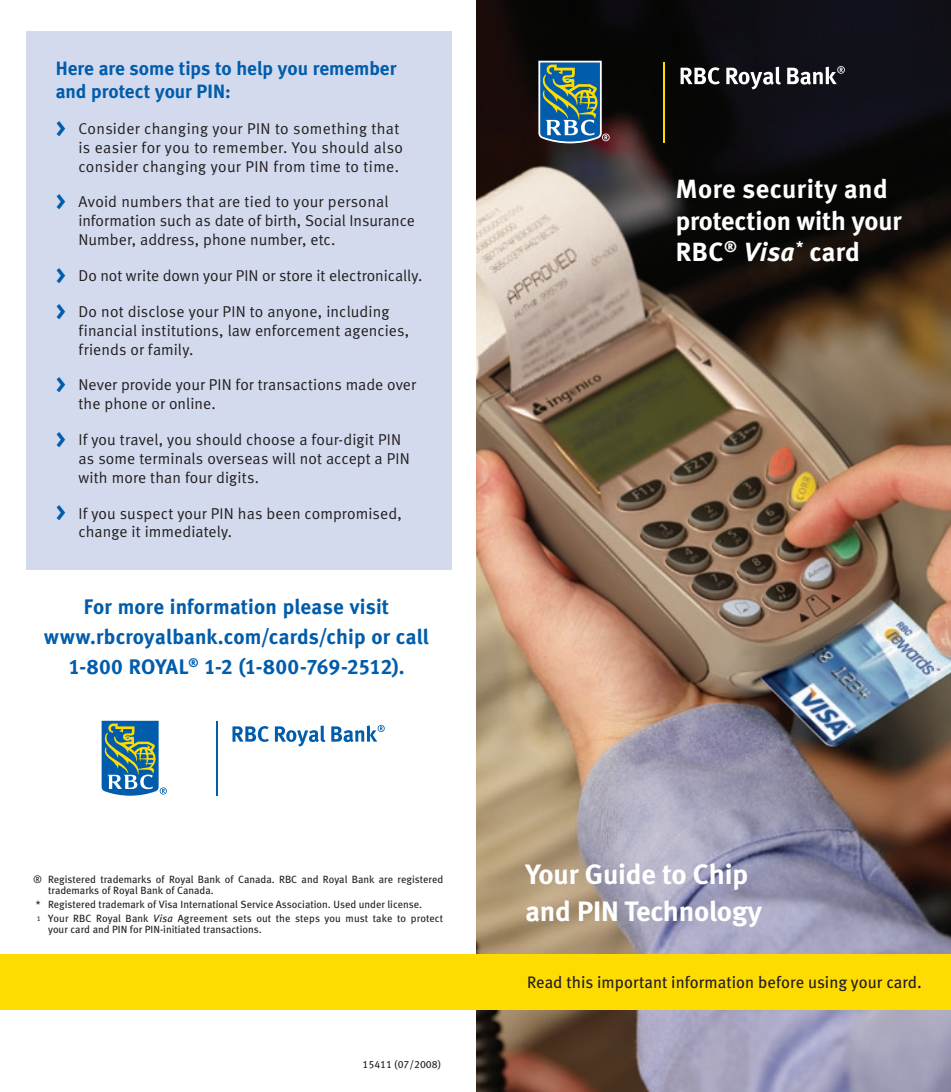
<style>
.page{position:relative;width:951px;height:1092px;background:#fff}
.page>*{position:absolute;margin:0;border:0;box-sizing:border-box;transform-origin:0 0}
.t1{font:28px/36.8px "Meta Bold LF";letter-spacing:-.005em;color:#fff}
.t2{font:26.25px/31.5px "Meta Bold LF";letter-spacing:.005em;color:#fff}
.txt{font:21px/29.8px "Meta Bold LF";letter-spacing:.005em;color:#015dab;text-align:center}
.Txt_Header{font:19.25px/23.1px "Meta Bold LF";color:#015dab}
.t3{font:16.62px "Meta Book LF";letter-spacing:.005em;color:#231f20}
.txt-2{font:15.75px/18.9px "Meta Normal LF";letter-spacing:.01em;color:#231f20}
.t4{font:10.5px/10.5px "Meta Book LF";color:#231f20}
.s1{font-family:"Meta Bold LF";font-size:24.5px;color:#015dab}
.s2{font-style:italic}
</style>
<div class="page">
<div style="left:26px;top:32px;width:426px;height:537px;background:#d3daee"></div>
<img style="left:476px;top:0;width:474px;height:1091px">
<div style="left:0;top:954px;width:950px;height:55px;background:#ffdc01"></div>
<hr style="left:663px;top:62px;width:2px;height:80px;background:#ffdc01">
<svg style="left:680px;top:67px;width:39px;height:17px"></svg>
<svg style="left:726px;top:67px;width:54px;height:22px"></svg>
<svg style="left:786px;top:66px;width:58px;height:19px"></svg>
<svg style="left:538px;top:61px;width:71px;height:82px;background:#4f7d88"></svg>
<hr style="left:216px;top:720px;width:2px;height:75px;background:#015dab">
<svg style="left:232px;top:726px;width:37px;height:15px"></svg>
<svg style="left:275px;top:725px;width:50px;height:21px"></svg>
<svg style="left:331px;top:724px;width:53px;height:18px"></svg>
<svg style="left:102px;top:720px;width:65px;height:75px"></svg>
<p class="Txt_Header" style="left:56px;top:56px;width:342px">Here are some tips to help you remember and protect your PIN:</p>
<p class="txt-2" style="left:78px;top:119px;width:326px;text-indent:-23px"><span class="s1">&gt;</span> Consider changing your PIN to something that is easier for you to remember. You should also consider changing your PIN from time to time.</p>
<p class="txt-2" style="left:78px;top:192px;width:337px;text-indent:-23px"><span class="s1">&gt;</span> Avoid numbers that are tied to your personal information such as date of birth, Social Insurance<br>Number, address, phone number, etc.</p>
<p class="txt-2" style="left:56px;top:266px;width:368px"><span class="s1">&gt;</span> Do not write down your PIN or store it electronically.</p>
<p class="txt-2" style="left:78px;top:301px;width:332px;text-indent:-23px"><span class="s1">&gt;</span> Do not disclose your PIN to anyone, including financial institutions, law enforcement agencies, friends or family.</p>
<p class="txt-2" style="left:78px;top:375px;width:339px;text-indent:-23px"><span class="s1">&gt;</span> Never provide your PIN for transactions made over the phone or online.</p>
<p class="txt-2" style="left:78px;top:430px;width:333px;text-indent:-23px"><span class="s1">&gt;</span> If you travel, you should choose a four-digit PIN as some terminals overseas will not accept a PIN with more than four digits.</p>
<p class="txt-2" style="left:78px;top:503px;width:325px;text-indent:-23px"><span class="s1">&gt;</span> If you suspect your PIN has been compromised, change it immediately.</p>
<p class="txt" style="left:44px;top:591px;width:385px">For more information please visit www.rbcroyalbank.com/cards/chip or call<br>1-800 ROYAL<sup>®</sup> 1-2 (1-800-769-2512).</p>
<p class="t4" style="left:48px;top:873px;width:396px;text-indent:-15px">® Registered trademarks of Royal Bank of Canada. RBC and Royal Bank are registered trademarks of Royal Bank of Canada.</p>
<p class="t4" style="left:36px;top:898px;width:387px">* Registered trademark of Visa International Service Association. Used under license.</p>
<p class="t4" style="left:48px;top:912px;width:396px;text-indent:-11px"><sup>1</sup> Your RBC Royal Bank <span class="s2">Visa</span> Agreement sets out the steps you must take to protect your card and PIN for PIN-initiated transactions.</p>
<p class="t4" style="left:362px;top:1058px;width:80px">15411 (07/2008)</p>
<p class="t2" style="left:675px;top:172px;width:227px">More security and protection with your<br>RBC<sup>®</sup> <span class="s2">Visa</span><sup>*</sup> card</p>
<p class="t1" style="left:525px;top:855px;width:238px">Your Guide to Chip and PIN Technology</p>
<p class="t3" style="left:527px;top:971px;width:396px">Read this important information before using your card.</p>
</div>
